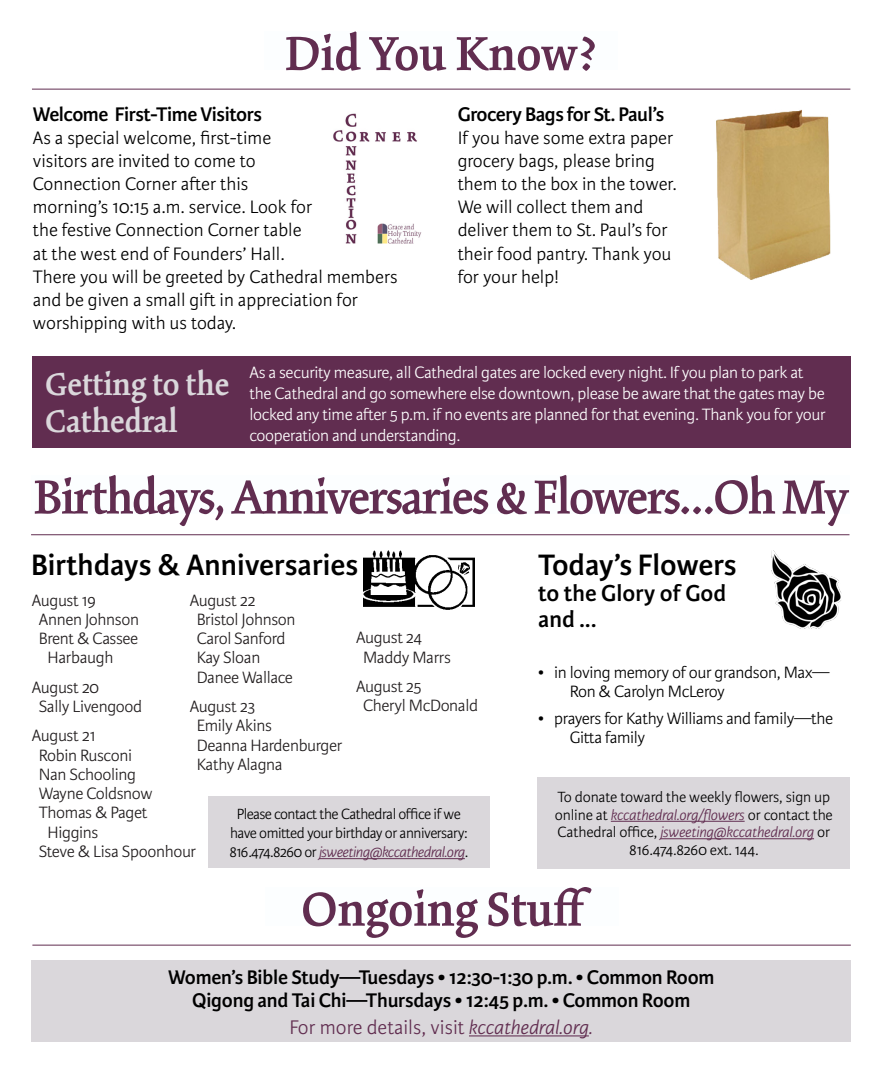
<style>
.page{position:relative;width:882px;height:1071px;background:#fff}
.page>*{position:absolute;margin:0;border:0;box-sizing:border-box;transform-origin:0 0}
.t1{font:600 52.5px "Kinesis Pro 3";letter-spacing:-.03em;color:#612d50}
.t2{font:600 52.5px "Kinesis Pro 3";color:#612d50}
.t3{font:600 35px/36.8px "Kinesis Pro 3";color:#dad7db}
.t4{font:600 31.5px "Karmina Sans";color:#000}
.t5{font:600 24.5px/26.2px "Karmina Sans";color:#000}
.t6{font:600 21px/22.8px "Karmina Sans";letter-spacing:-.02em;color:#000;text-align:center}
.t7{font:300 21px "Karmina Sans";color:#612d50}
.t8{font:300 19.25px/23.1px "Karmina Sans";color:#000}
.t9{font:300 17.5px/19.2px "Karmina Sans";letter-spacing:-.02em;color:#221e1f}
.t10{font:300 17.5px/21px "Karmina Sans";letter-spacing:-.02em;color:#fff}
.t11{font:300 17.5px/19.2px "Karmina Sans";letter-spacing:-.02em;color:#000}
.t12{font:300 15.75px/17.5px "Karmina Sans";letter-spacing:-.01em;color:#000;text-align:center}
.t13{font:300 15.75px/18.9px "Karmina Sans";letter-spacing:-.03em;color:#000;text-align:center}
.s1{font-style:italic;color:#612d50}
.s2{font-style:italic}
</style>
<div class="page">
<hr style="left:32px;top:89px;width:818px;height:1px;background:#612d50">
<hr style="left:31px;top:534px;width:819px;height:1px;background:#612d50">
<img style="left:364px;top:551px;width:111px;height:59px">
<div style="left:208px;top:796px;width:282px;height:72px;background:#dad7db"></div>
<hr style="left:319px;top:858px;width:146px;height:1px;background:#612d50">
<div style="left:538px;top:777px;width:312px;height:91px;background:#dad7db"></div>
<hr style="left:611px;top:821px;width:134px;height:1px;background:#612d50">
<hr style="left:660px;top:838px;width:154px;height:1px;background:#612d50">
<img style="left:771px;top:551px;width:70px;height:77px">
<img style="left:333px;top:113px;width:89px;height:131px">
<div style="left:32px;top:356px;width:818px;height:92px;background:#612d50"></div>
<img style="left:716px;top:109px;width:115px;height:171px">
<div style="left:32px;top:960px;width:819px;height:82px;background:#dad7db"></div>
<hr style="left:469px;top:1035px;width:120px;height:1px;background:#612d50">
<hr style="left:32px;top:945px;width:819px;height:1px;background:#612d50">
<h1 class="t2" style="left:284px;top:23px;width:315px">Did You Know?</h1>
<p class="t6" style="left:33px;top:103px;width:231px">Welcome First-Time Visitors</p>
<p class="t8" style="left:33px;top:127px;width:366px">As a special welcome, first-time<br>visitors are invited to come to<br>Connection Corner after this<br>morning’s 10:15 a.m. service. Look for<br>the festive Connection Corner table<br>at the west end of Founders’ Hall.<br>There you will be greeted by Cathedral members and be given a small gift in appreciation for worshipping with us today.</p>
<p class="t6" style="left:458px;top:103px;width:208px">Grocery Bags for St. Paul’s</p>
<p class="t8" style="left:458px;top:127px;width:221px">If you have some extra paper grocery bags, please bring them to the box in the tower.<br>We will collect them and deliver them to St. Paul’s for their food pantry. Thank you for your help!</p>
<h2 class="t3" style="left:45px;top:366px;width:186px">Getting to the<br>Cathedral</h2>
<p class="t10" style="left:250px;top:362px;width:578px">As a security measure, all Cathedral gates are locked every night. If you plan to park at the Cathedral and go somewhere else downtown, please be aware that the gates may be locked any time after 5 p.m. if no events are planned for that evening. Thank you for your cooperation and understanding.</p>
<h1 class="t1" style="left:33px;top:466px;width:817px">Birthdays, Anniversaries &amp; Flowers...Oh My</h1>
<h3 class="t4" style="left:31px;top:547px;width:329px">Birthdays &amp; Anniversaries</h3>
<p class="t9" style="left:32px;top:591px;width:66px">August 19</p>
<p class="t9" style="left:39px;top:610px;width:102px">Annen Johnson</p>
<p class="t9" style="left:39px;top:629px;width:101px">Brent &amp; Cassee</p>
<p class="t9" style="left:48px;top:649px;width:67px">Harbaugh</p>
<p class="t9" style="left:39px;top:678px;width:105px;text-indent:-7px">August 20<br>Sally Livengood</p>
<p class="t9" style="left:32px;top:727px;width:66px">August 21</p>
<p class="t9" style="left:39px;top:746px;width:95px">Robin Rusconi</p>
<p class="t9" style="left:39px;top:765px;width:99px">Nan Schooling</p>
<p class="t9" style="left:39px;top:784px;width:115px">Wayne Coldsnow</p>
<p class="t9" style="left:39px;top:804px;width:110px">Thomas &amp; Paget</p>
<p class="t9" style="left:48px;top:823px;width:52px">Higgins</p>
<p class="t9" style="left:39px;top:842px;width:159px">Steve &amp; Lisa Spoonhour</p>
<p class="t9" style="left:197px;top:591px;width:100px;text-indent:-7px">August 22<br>Bristol Johnson<br>Carol Sanford<br>Kay Sloan<br>Danee Wallace</p>
<p class="t9" style="left:197px;top:697px;width:147px;text-indent:-7px">August 23<br>Emily Akins<br>Deanna Hardenburger<br>Kathy Alagna</p>
<p class="t9" style="left:363px;top:629px;width:89px;text-indent:-7px">August 24<br>Maddy Marrs</p>
<p class="t9" style="left:363px;top:677px;width:117px;text-indent:-7px">August 25<br>Cheryl McDonald</p>
<p class="t13" style="left:229px;top:805px;width:240px">Please contact the Cathedral office if we have omitted your birthday or anniversary:<br>816.474.8260 or <span class="s1">jsweeting@kccathedral.org</span>.</p>
<h3 class="t4" style="left:538px;top:547px;width:200px">Today’s Flowers</h3>
<p class="t5" style="left:538px;top:580px;width:190px">to the Glory of God and ...</p>
<p class="t11" style="left:570px;top:663px;width:261px;text-indent:-32px">• in loving memory of our grandson, Max—<br>Ron &amp; Carolyn McLeroy</p>
<p class="t11" style="left:570px;top:709px;width:265px;text-indent:-32px">• prayers for Kathy Williams and family—the<br>Gitta family</p>
<p class="t12" style="left:555px;top:789px;width:279px">To donate toward the weekly flowers, sign up online at <span class="s1">kccathedral.org/flowers</span> or contact the Cathedral office, <span class="s1">jsweeting@kccathedral.org</span> or 816.474.8260 ext. 144.</p>
<h1 class="t2" style="left:301px;top:878px;width:292px">Ongoing Stuff</h1>
<p class="t6" style="left:168px;top:966px;width:548px">Women’s Bible Study—Tuesdays • 12:30-1:30 p.m. • Common Room<br>Qigong and Tai Chi—Thursdays • 12:45 p.m. • Common Room</p>
<p class="t7" style="left:290px;top:1016px;width:305px">For more details, visit <span class="s2">kccathedral.org.</span></p>
</div>
